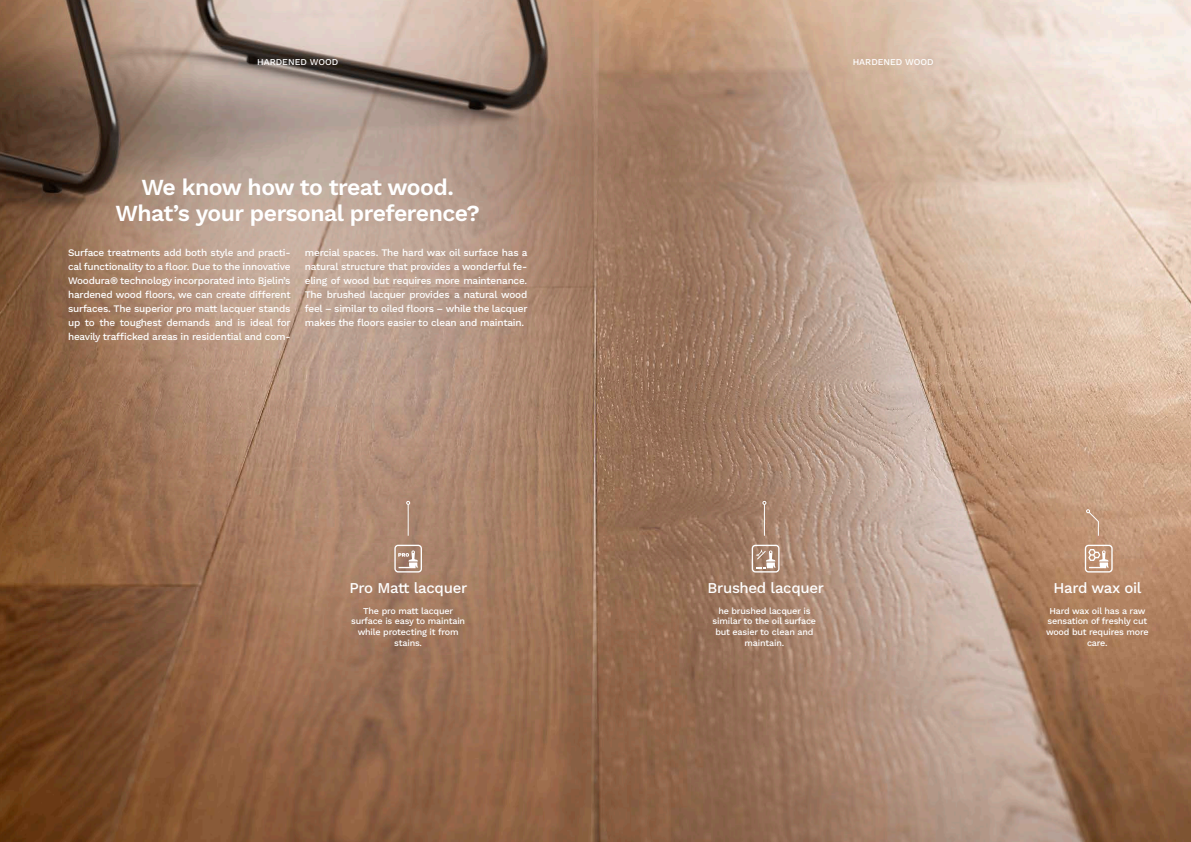
<style>
.page{position:relative;width:1191px;height:842px;background:#fff}
.page>*{position:absolute;margin:0;border:0;box-sizing:border-box;transform-origin:0 0}
.t1{font:23px/25.8px "Work Sans";letter-spacing:-.02em;color:#fff;text-align:center}
.t2{font:15px "Work Sans";letter-spacing:-.02em;color:#fff}
.t3{font:10px/14px "Work Sans";letter-spacing:-.02em;color:#fff;text-align:justify}
.t4{font:9px/10.8px "Work Sans";letter-spacing:-.02em;color:#fff;text-align:center}
.t5{font:9px "Work Sans";color:#fff}
</style>
<div class="page">
<img style="left:0;top:0;width:1191px;height:842px">
<svg style="left:1086px;top:509px;width:13px;height:27px"></svg>
<hr style="left:408px;top:504px;width:1px;height:32px;background:#fff">
<svg style="left:406px;top:501px;width:4px;height:4px"></svg>
<hr style="left:764px;top:504px;width:1px;height:32px;background:#fff">
<svg style="left:762px;top:501px;width:4px;height:4px"></svg>
<svg style="left:751px;top:545px;width:28px;height:27px"></svg>
<svg style="left:1084px;top:545px;width:28px;height:27px"></svg>
<svg style="left:394px;top:545px;width:28px;height:27px"></svg>
<p class="t5" style="left:257px;top:55px;width:83px">HARDENED WOOD</p>
<p class="t5" style="left:852px;top:55px;width:83px">HARDENED WOOD</p>
<h1 class="t1" style="left:115px;top:173px;width:366px">We know how to treat wood.<br>What’s your personal preference?</h1>
<p class="t3" style="left:68px;top:245px;width:224px">Surface treatments add both style and practi&shy;cal functionality to a floor. Due to the innovative Woodura® technology incorporated into Bjelin’s hardened wood floors, we can create different surfaces. The superior pro matt lacquer stands up to the toughest demands and is ideal for heavily trafficked areas in residential and com-</p>
<p class="t3" style="left:305px;top:245px;width:224px">mercial spaces. The hard wax oil surface has a natural structure that provides a wonderful fe&shy;eling of wood but requires more maintenance.<br>The brushed lacquer provides a natural wood feel – similar to oiled floors – while the lacquer makes the floors easier to clean and maintain.</p>
<h2 class="t2" style="left:349px;top:577px;width:119px">Pro Matt lacquer</h2>
<h2 class="t2" style="left:707px;top:577px;width:118px">Brushed lacquer</h2>
<h2 class="t2" style="left:1053px;top:577px;width:89px">Hard wax oil</h2>
<p class="t4" style="left:712px;top:605px;width:105px">he brushed lacquer is similar to the oil surface but easier to clean and maintain.</p>
<p class="t4" style="left:1046px;top:605px;width:104px">Hard wax oil has a raw sensation of freshly cut wood but requires more care.</p>
<p class="t4" style="left:351px;top:605px;width:116px">The pro matt lacquer surface is easy to maintain while protecting it from stains.</p>
</div>
